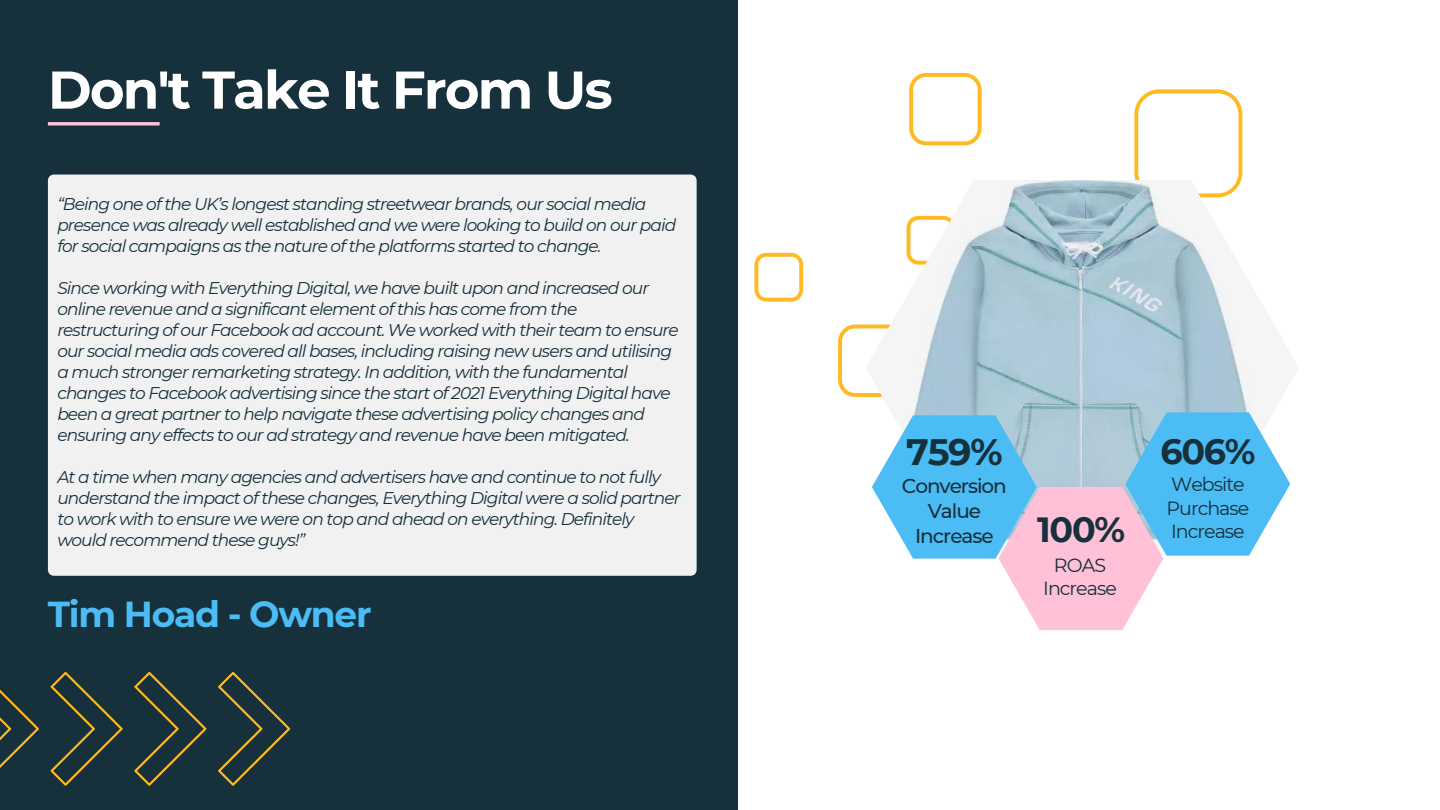
<style>
.page{position:relative;width:1440px;height:810px;background:#fff}
.page>*{position:absolute;margin:0;border:0;box-sizing:border-box;transform-origin:0 0}
.t1{font:700 53px "Montserrat";letter-spacing:-.035em;color:#fff}
.t2{font:700 36.7px "Montserrat";color:#16303c}
.t3{font:700 36px "Montserrat";letter-spacing:-.035em;color:#4bbcf4}
.t4{font:700 35px "Montserrat";color:#16303c}
.t5{font:500 20px "Montserrat";letter-spacing:-.05em;color:#16303c}
.t6{font:19px/23.6px "Montserrat";letter-spacing:-.05em;color:#16303c;text-align:center}
.t7{font:italic 17px/21px "Montserrat";letter-spacing:-.05em;color:#16303c}
.s1{font-weight:700;font-size:35px}
</style>
<div class="page">
<div style="left:0;top:0;width:738px;height:810px;background:#16303c"></div>
<div style="left:48px;top:175px;width:649px;height:401px;background:#f1f1f1"></div>
<svg style="left:909px;top:73px;width:73px;height:72px"></svg>
<svg style="left:1134px;top:89px;width:108px;height:91px"></svg>
<svg style="left:838px;top:325px;width:28px;height:72px"></svg>
<svg style="left:754px;top:253px;width:49px;height:49px"></svg>
<img style="left:866px;top:180px;width:425px;height:305px">
<svg style="left:872px;top:412px;width:418px;height:218px"></svg>
<hr style="left:48px;top:122px;width:112px;height:3px;background:#ffc1d7">
<svg style="left:218px;top:672px;width:72px;height:114px"></svg>
<svg style="left:134px;top:672px;width:72px;height:114px"></svg>
<svg style="left:51px;top:672px;width:72px;height:114px"></svg>
<svg style="left:0;top:689px;width:39px;height:79px"></svg>
<h1 class="t1" style="left:48px;top:57px;width:566px">Don't Take It From Us</h1>
<p class="t7" style="left:57px;top:193px;width:621px">“Being one of the UK’s longest standing streetwear brands, our social media presence was already well established and we were looking to build on our paid for social campaigns as the nature of the platforms started to change.</p>
<p class="t7" style="left:57px;top:277px;width:623px">Since working with Everything Digital, we have built upon and increased our online revenue and a significant element of this has come from the restructuring of our Facebook ad account. We worked with their team to ensure our social media ads covered all bases, including raising new users and utilising a much stronger remarketing strategy. In addition, with the fundamental changes to Facebook advertising since the start of 2021 Everything Digital have been a great partner to help navigate these advertising policy changes and ensuring any effects to our ad strategy and revenue have been mitigated.</p>
<p class="t7" style="left:57px;top:466px;width:625px">At a time when many agencies and advertisers have and continue to not fully understand the impact of these changes, Everything Digital were a solid partner to work with to ensure we were on top and ahead on everything. Definitely would recommend these guys!”</p>
<h3 class="t3" style="left:48px;top:592px;width:325px">Tim Hoad - Owner</h3>
<h2 class="t2" style="left:906px;top:430px;width:98px">759%</h2>
<p class="t5" style="left:902px;top:474px;width:106px">Conversion</p>
<p class="t5" style="left:928px;top:499px;width:55px">Value</p>
<p class="t5" style="left:915px;top:524px;width:212px">Increase <span class="s1">100%</span></p>
<p class="t6" style="left:1043px;top:554px;width:75px;line-height:23.2px">ROAS<br>Increase</p>
<h3 class="t4" style="left:1160px;top:430px;width:97px">606%</h3>
<p class="t6" style="left:1167px;top:472px;width:84px;text-align:left">Website<br>Purchase<br>Increase</p>
</div>
